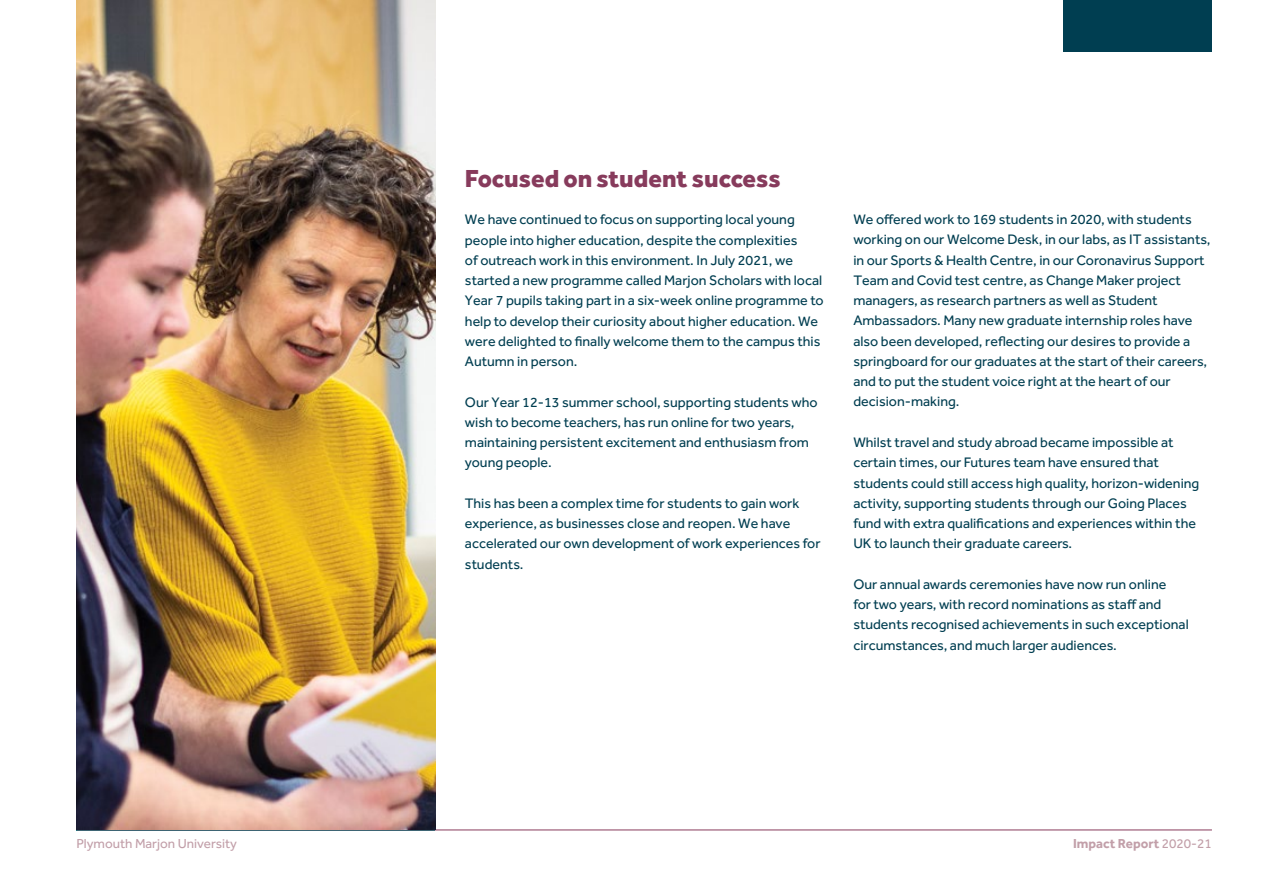
<style>
.page{position:relative;width:1263px;height:893px;background:#fff}
.page>*{position:absolute;margin:0;border:0;box-sizing:border-box;transform-origin:0 0}
.t1{font:800 25.5px "Effra";color:#873b5c}
.t2{font:14.25px/20.2px "Effra";color:#003e51}
.t3{font:13.5px "Effra";color:#c29fa9}
.t4{font:700 13.5px "Effra";color:#c29fa9}
.s1{font-weight:400}
</style>
<div class="page">
<div style="left:1064px;top:0;width:148px;height:51px;background:#003e51"></div>
<hr style="left:77px;top:830px;width:1135px;height:1px;background:#873b5c">
<img style="left:77px;top:0;width:358px;height:829px">
<p class="t1" style="left:465px;top:163px;width:317px">Focused on student success</p>
<p class="t2" style="left:465px;top:209px;width:360px">We have continued to focus on supporting local young people into higher education, despite the complexities<br>of outreach work in this environment. In July 2021, we started a new programme called Marjon Scholars with local Year 7 pupils taking part in a six-week online programme to help to develop their curiosity about higher education. We were delighted to finally welcome them to the campus this Autumn in person.</p>
<p class="t2" style="left:465px;top:392px;width:354px">Our Year 12-13 summer school, supporting students who wish to become teachers, has run online for two years, maintaining persistent excitement and enthusiasm from young people.</p>
<p class="t2" style="left:465px;top:493px;width:357px">This has been a complex time for students to gain work experience, as businesses close and reopen. We have accelerated our own development of work experiences for students.</p>
<p class="t2" style="left:853px;top:209px;width:359px">We offered work to 169 students in 2020, with students working on our Welcome Desk, in our labs, as IT assistants, in our Sports &amp; Health Centre, in our Coronavirus Support Team and Covid test centre, as Change Maker project managers, as research partners as well as Student Ambassadors. Many new graduate internship roles have also been developed, reflecting our desires to provide a springboard for our graduates at the start of their careers, and to put the student voice right at the heart of our decision-making.</p>
<p class="t2" style="left:853px;top:432px;width:348px">Whilst travel and study abroad became impossible at certain times, our Futures team have ensured that students could still access high quality, horizon-widening activity, supporting students through our Going Places fund with extra qualifications and experiences within the UK to launch their graduate careers.</p>
<p class="t2" style="left:853px;top:574px;width:337px">Our annual awards ceremonies have now run online<br>for two years, with record nominations as staff and students recognised achievements in such exceptional circumstances, and much larger audiences.</p>
<p class="t3" style="left:77px;top:836px;width:162px">Plymouth Marjon University</p>
<p class="t4" style="left:1073px;top:835px;width:140px">Impact Report <span class="s1">2020-21</span></p>
</div>
